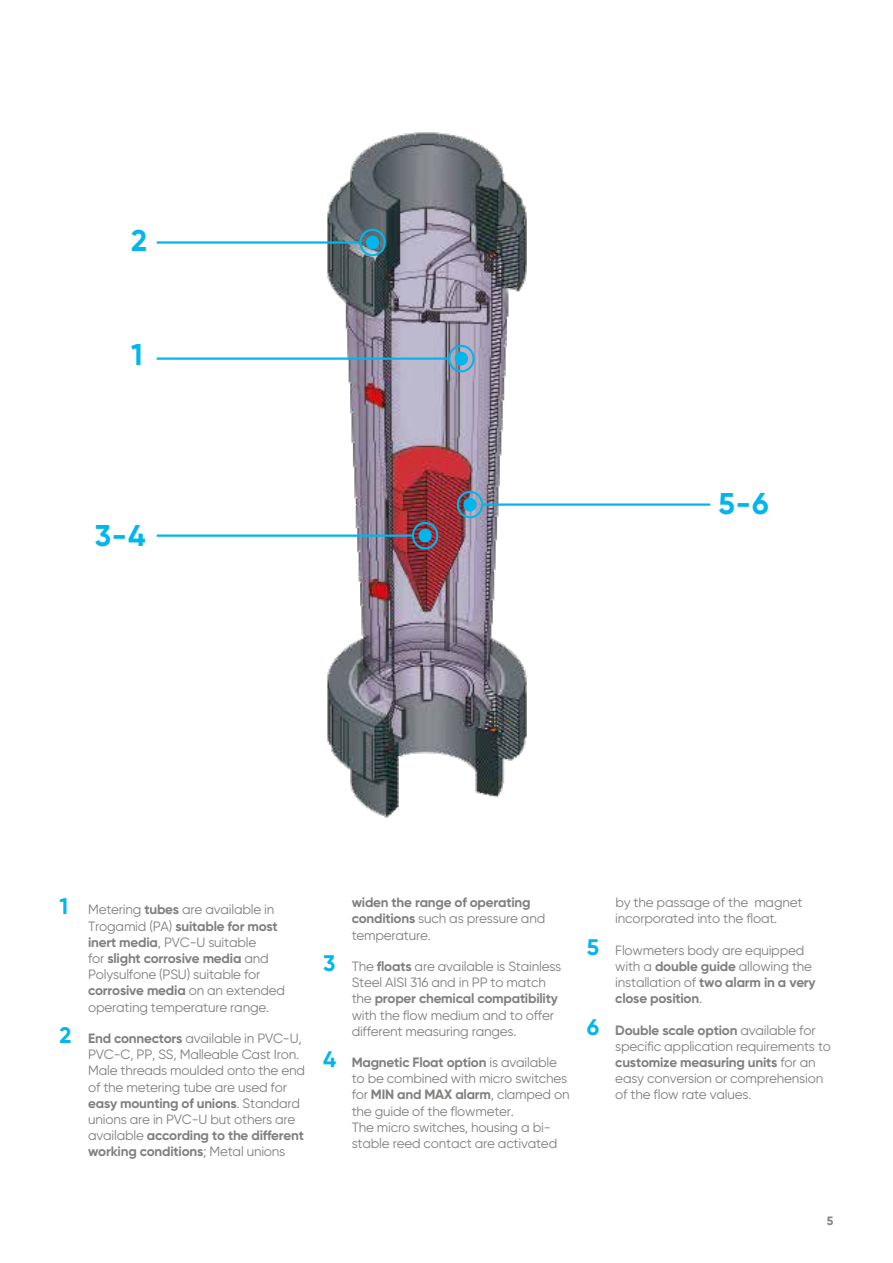
<style>
.page{position:relative;width:893px;height:1263px;background:#fff}
.page>*{position:absolute;margin:0;border:0;box-sizing:border-box;transform-origin:0 0}
.t1{font:700 30px "Gilroy";color:#00b6ed}
.t2{font:13.5px/16.2px "Gilroy";letter-spacing:-.015em;color:#817f7d}
.t3{font:700 13.5px/16.2px "Gilroy";letter-spacing:-.015em;color:#817f7d}
.t4{font:700 12px "Gilroy";color:#817f7d}
.s1{font-weight:700;font-size:22.5px;color:#00b6ed}
.s2{font-weight:700}
.s3{font-weight:400}
</style>
<div class="page">
<img style="left:327px;top:132px;width:200px;height:686px">
<svg style="left:359px;top:229px;width:27px;height:27px"></svg>
<div style="left:366px;top:236px;width:13px;height:13px;background:#00b6ed;border-radius:50%"></div>
<hr style="left:157px;top:241px;width:202px;height:3px;background:#00b6ed">
<svg style="left:448px;top:345px;width:27px;height:27px"></svg>
<div style="left:455px;top:352px;width:13px;height:13px;background:#00b6ed;border-radius:50%"></div>
<svg style="left:412px;top:522px;width:26px;height:27px"></svg>
<div style="left:419px;top:529px;width:13px;height:13px;background:#00b6ed;border-radius:50%"></div>
<hr style="left:157px;top:357px;width:292px;height:3px;background:#00b6ed">
<hr style="left:157px;top:534px;width:255px;height:3px;background:#00b6ed">
<svg style="left:457px;top:491px;width:26px;height:27px"></svg>
<div style="left:463px;top:498px;width:14px;height:13px;background:#00b6ed;border-radius:50%"></div>
<hr style="left:483px;top:503px;width:227px;height:3px;background:#00b6ed">
<h1 class="t1" style="left:131px;top:221px;width:17px">2</h1>
<h1 class="t1" style="left:131px;top:336px;width:13px">1</h1>
<h1 class="t1" style="left:95px;top:516px;width:52px">3-4</h1>
<h1 class="t1" style="left:719px;top:484px;width:51px">5-6</h1>
<p class="t2" style="left:88px;top:901px;width:198px;text-indent:-28px"><span class="s1">1</span> Metering <span class="s2">tubes</span> are available in<br>Trogamid (PA) <span class="s2">suitable for most inert media</span>, PVC-U suitable<br>for <span class="s2">slight corrosive media</span> and<br>Polysulfone (PSU) suitable for <span class="s2">corrosive media</span> on an extended operating temperature range.</p>
<p class="t2" style="left:88px;top:1030px;width:218px;text-indent:-28px"><span class="s1">2</span> <span class="s2">End connectors</span> available in PVC-U, PVC-C, PP, SS, Malleable Cast Iron.<br>Male threads moulded onto the end of the metering tube are used for <span class="s2">easy mounting of unions</span>. Standard unions are in PVC-U but others are available <span class="s2">according to the different working conditions</span>; Metal unions</p>
<p class="t3" style="left:352px;top:894px;width:195px">widen the range of operating conditions <span class="s3">such as pressure and temperature.</span></p>
<p class="t2" style="left:352px;top:958px;width:211px;text-indent:-28px"><span class="s1">3</span> The <span class="s2">floats</span> are available is Stainless Steel AISI 316 and in PP to match the <span class="s2">proper chemical compatibility </span>with the flow medium and to offer different measuring ranges.</p>
<p class="t2" style="left:352px;top:1054px;width:219px;text-indent:-28px"><span class="s1">4</span> <span class="s2">Magnetic Float option</span> is available to be combined with micro switches for <span class="s2">MIN and MAX alarm</span>, clamped on the guide of the flowmeter.<br>The micro switches, housing a bi&shy;stable reed contact are activated</p>
<p class="t2" style="left:615px;top:894px;width:189px">by the passage of the magnet incorporated into the float.</p>
<p class="t2" style="left:615px;top:942px;width:202px;text-indent:-28px"><span class="s1">5</span> Flowmeters body are equipped with a <span class="s2">double guide</span> allowing the installation of <span class="s2">two alarm in a very close position</span>.</p>
<p class="t2" style="left:615px;top:1021px;width:217px;text-indent:-28px"><span class="s1">6</span> <span class="s2">Double scale option</span> available for specific application requirements to <span class="s2">customize measuring units</span> for an easy conversion or comprehension of the flow rate values.</p>
<p class="t4" style="left:827px;top:1213px;width:8px">5</p>
</div>
